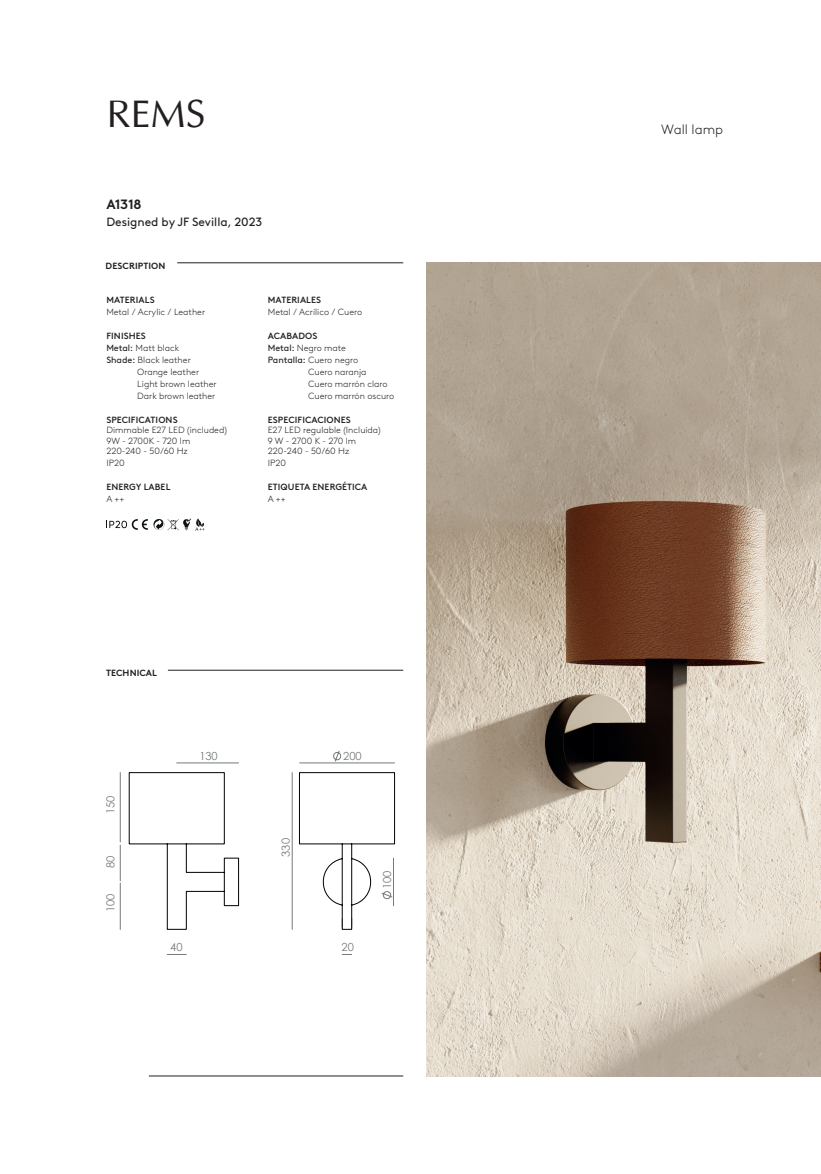
<style>
.page{position:relative;width:821px;height:1174px;background:#fff}
.page>*{position:absolute;margin:0;border:0;box-sizing:border-box;transform-origin:0 0}
.t1{font:39.15px "Optima";color:#231f20}
.t2{font:300 13.5px "Brown LL";color:#231f20}
.t3{font:700 13.5px "Brown LL";color:#231f20}
.t4{font:12px "Brown LL";color:#231f20}
.t5{font:11.1px "Century Gothic";color:#75797b}
.t6{font:300 9px/10.5px "Brown LL";color:#231f20}
.t7{font:500 9px "Brown LL";letter-spacing:.01em;color:#231f20}
.t8{font:700 9px "Brown LL";letter-spacing:.01em;color:#231f20}
.s1{font-weight:400}
</style>
<div class="page">
<svg style="left:106px;top:518px;width:98px;height:13px"></svg>
<hr style="left:177px;top:262px;width:226px;height:1px;background:#231f20">
<hr style="left:168px;top:670px;width:235px;height:1px;background:#231f20">
<hr style="left:149px;top:1075px;width:254px;height:1px;background:#231f20">
<hr style="left:177px;top:762px;width:61px;height:1px;background:#75797b">
<svg style="left:167px;top:954px;width:19px;height:1px"></svg>
<hr style="left:120px;top:845px;width:1px;height:35px;background:#75797b">
<hr style="left:120px;top:883px;width:1px;height:46px;background:#75797b">
<hr style="left:120px;top:772px;width:1px;height:70px;background:#75797b">
<svg style="left:128px;top:772px;width:267px;height:158px"></svg>
<svg style="left:333px;top:750px;width:8px;height:12px"></svg>
<hr style="left:300px;top:762px;width:94px;height:1px;background:#75797b">
<img style="left:426px;top:263px;width:395px;height:813px">
<h1 class="t1" style="left:106px;top:84px;width:101px">REMS</h1>
<h2 class="t3" style="left:106px;top:194px;width:37px">A1318</h2>
<h3 class="t4" style="left:106px;top:213px;width:157px">Designed by JF Sevilla, 2023</h3>
<p class="t8" style="left:106px;top:259px;width:61px">DESCRIPTION</p>
<p class="t7" style="left:106px;top:293px;width:50px">MATERIALS</p>
<p class="t6" style="left:106px;top:306px;width:100px">Metal / Acrylic / Leather</p>
<p class="t7" style="left:106px;top:329px;width:41px">FINISHES</p>
<p class="t6" style="left:106px;top:342px;width:74px"><span class="s1">Metal:</span> Matt black</p>
<p class="t6" style="left:106px;top:354px;width:86px"><span class="s1">Shade:</span> Black leather</p>
<p class="t6" style="left:137px;top:366px;width:63px">Orange leather</p>
<p class="t6" style="left:137px;top:378px;width:81px">Light brown leather</p>
<p class="t6" style="left:137px;top:390px;width:80px">Dark brown leather</p>
<p class="t7" style="left:106px;top:413px;width:73px">SPECIFICATIONS</p>
<p class="t6" style="left:106px;top:424px;width:122px">Dimmable E27 LED (included)<br>9W - 2700K - 720 lm<br>220-240 - 50/60 Hz</p>
<p class="t6" style="left:106px;top:457px;width:20px">IP20</p>
<p class="t7" style="left:106px;top:480px;width:66px">ENERGY LABEL</p>
<p class="t6" style="left:106px;top:493px;width:19px">A ++</p>
<p class="t7" style="left:268px;top:293px;width:55px">MATERIALES</p>
<p class="t6" style="left:268px;top:306px;width:96px">Metal / Acrílico / Cuero</p>
<p class="t7" style="left:268px;top:329px;width:51px">ACABADOS</p>
<p class="t6" style="left:268px;top:342px;width:80px"><span class="s1">Metal:</span> Negro mate</p>
<p class="t6" style="left:268px;top:354px;width:92px"><span class="s1">Pantalla:</span> Cuero negro</p>
<p class="t6" style="left:308px;top:366px;width:60px">Cuero naranja</p>
<p class="t6" style="left:308px;top:378px;width:81px">Cuero marrón claro</p>
<p class="t6" style="left:308px;top:390px;width:88px">Cuero marrón oscuro</p>
<p class="t7" style="left:268px;top:413px;width:85px">ESPECIFICACIONES</p>
<p class="t6" style="left:268px;top:424px;width:114px">E27 LED regulable (Incluida)<br>9 W - 2700 K - 270 lm<br>220-240 - 50/60 Hz</p>
<p class="t6" style="left:268px;top:457px;width:20px">IP20</p>
<p class="t7" style="left:268px;top:480px;width:101px">ETIQUETA ENERGÉTICA</p>
<p class="t6" style="left:268px;top:493px;width:19px">A ++</p>
<p class="t8" style="left:106px;top:666px;width:52px">TECHNICAL</p>
<p class="t5" style="left:103px;top:814px;width:20px;rotate:-90deg">150</p>
<p class="t5" style="left:103px;top:868px;width:14px;rotate:-90deg">80</p>
<p class="t5" style="left:103px;top:912px;width:20px;rotate:-90deg">100</p>
<p class="t5" style="left:199px;top:748px;width:20px">130</p>
<p class="t5" style="left:170px;top:939px;width:14px">40</p>
<p class="t5" style="left:278px;top:856px;width:20px;rotate:-90deg">330</p>
<p class="t5" style="left:343px;top:748px;width:20px">200</p>
<p class="t5" style="left:341px;top:939px;width:14px">20</p>
<p class="t5" style="left:379px;top:889px;width:20px;rotate:-90deg">100</p>
<h2 class="t2" style="left:661px;top:120px;width:63px">Wall lamp</h2>
</div>
